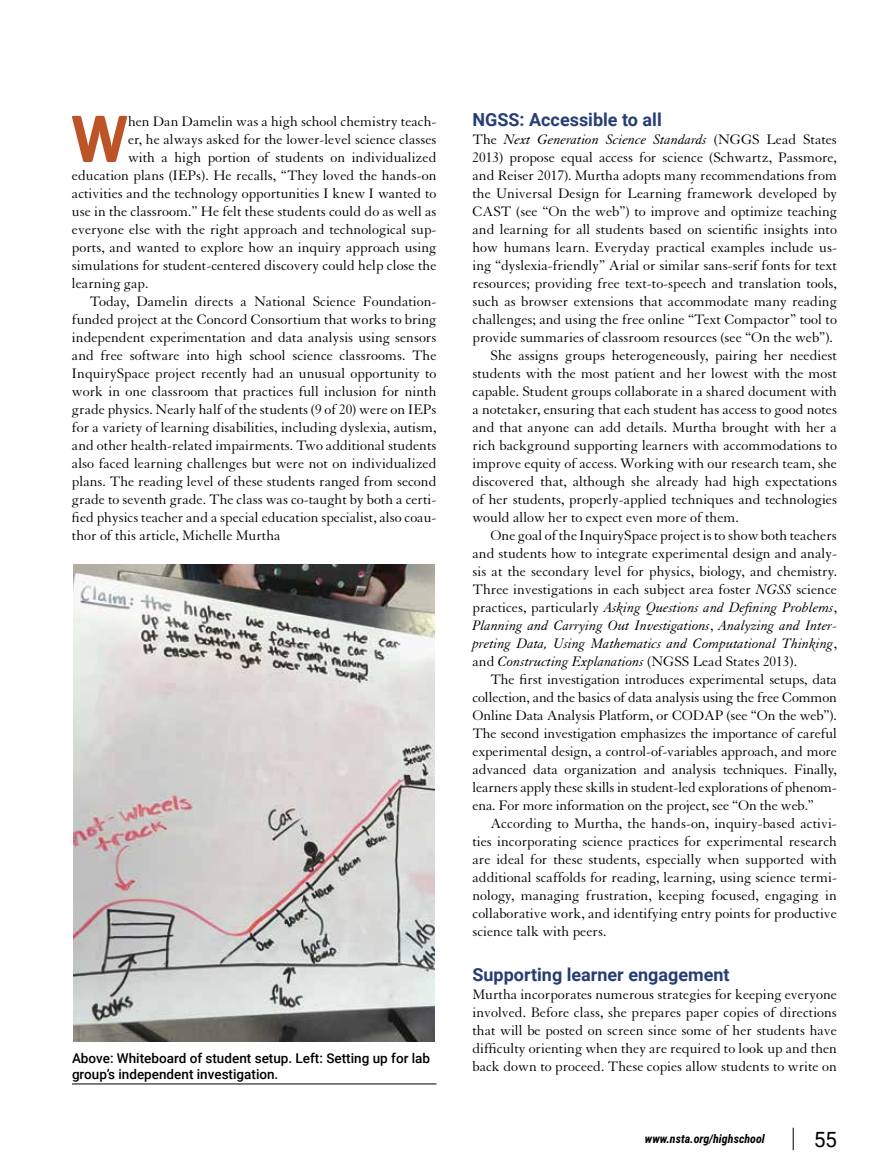
<style>
.page{position:relative;width:891px;height:1175px;background:#fff}
.page>*{position:absolute;margin:0;border:0;box-sizing:border-box;transform-origin:0 0}
.t1{font:600 67.95px "Geogrotesque";color:#bc5428}
.t2{font:21px "Roboto";color:#000}
.t3{font:700 18px "Roboto";color:#273e74}
.t4{font:15px/18px "Granjon LT Std";color:#000;text-align:justify}
.t5{font:italic 15px "Granjon LT Std";color:#000}
.t6{font:500 13.5px/16.5px "Roboto";color:#000}
.t7{font:italic 700 12px "Roboto Condensed";color:#000}
.s1{font-style:normal}
.s2{font-style:italic}
</style>
<div class="page">
<img style="left:74px;top:564px;width:361px;height:477px">
<hr style="left:72px;top:1083px;width:364px;height:1px;background:#000">
<svg style="left:793px;top:1127px;width:1px;height:23px"></svg>
<h1 class="t1" style="left:71px;top:96px;width:58px">W</h1>
<p class="t4" style="left:128px;top:113px;width:310px">hen Dan Damelin was a high school chemistry teach-</p>
<p class="t4" style="left:128px;top:131px;width:310px">er, he always asked for the lower-level science classes</p>
<p class="t4" style="left:128px;top:149px;width:310px">with a high portion of students on individualized</p>
<p class="t4" style="left:72px;top:167px;width:366px">education plans (IEPs). He recalls, “They loved the hands-on</p>
<p class="t4" style="left:72px;top:185px;width:366px">activities and the technology opportunities I knew I wanted to</p>
<p class="t4" style="left:72px;top:203px;width:366px">use in the classroom.” He felt these students could do as well as</p>
<p class="t4" style="left:72px;top:221px;width:366px">everyone else with the right approach and technological sup-</p>
<p class="t4" style="left:72px;top:239px;width:366px">ports, and wanted to explore how an inquiry approach using</p>
<p class="t4" style="left:72px;top:257px;width:366px">simulations for student-centered discovery could help close the</p>
<p class="t4" style="left:72px;top:275px;width:78px">learning gap.</p>
<p class="t4" style="left:90px;top:293px;width:348px">Today, Damelin directs a National Science Foundation-</p>
<p class="t4" style="left:72px;top:311px;width:366px">funded project at the Concord Consortium that works to bring</p>
<p class="t4" style="left:72px;top:329px;width:366px">independent experimentation and data analysis using sensors</p>
<p class="t4" style="left:72px;top:347px;width:366px">and free software into high school science classrooms. The</p>
<p class="t4" style="left:72px;top:365px;width:366px">InquirySpace project recently had an unusual opportunity to</p>
<p class="t4" style="left:72px;top:383px;width:366px">work in one classroom that practices full inclusion for ninth</p>
<p class="t4" style="left:72px;top:401px;width:366px">grade physics. Nearly half of the students (9 of 20) were on IEPs</p>
<p class="t4" style="left:72px;top:419px;width:366px">for a variety of learning disabilities, including dyslexia, autism,</p>
<p class="t4" style="left:72px;top:437px;width:366px">and other health-related impairments. Two additional students</p>
<p class="t4" style="left:72px;top:455px;width:366px">also faced learning challenges but were not on individualized</p>
<p class="t4" style="left:72px;top:473px;width:366px">plans. The reading level of these students ranged from second</p>
<p class="t4" style="left:72px;top:491px;width:366px">grade to seventh grade. The class was co-taught by both a certi-</p>
<p class="t4" style="left:72px;top:509px;width:366px">fied physics teacher and a special education specialist, also coau-</p>
<p class="t4" style="left:72px;top:527px;width:210px">thor of this article, Michelle Murtha</p>
<p class="t6" style="left:72px;top:1049px;width:360px">Above: Whiteboard of student setup. Left: Setting up for lab group’s independent investigation.</p>
<p class="t3" style="left:472px;top:107px;width:191px">NGSS: Accessible to all</p>
<p class="t5" style="left:472px;top:131px;width:366px"><span class="s1">The</span> Next Generation Science Standards <span class="s1">(NGGS Lead States</span></p>
<p class="t4" style="left:472px;top:149px;width:366px">2013) propose equal access for science (Schwartz, Passmore,</p>
<p class="t4" style="left:472px;top:167px;width:366px">and Reiser 2017). Murtha adopts many recommendations from</p>
<p class="t4" style="left:472px;top:185px;width:366px">the Universal Design for Learning framework developed by</p>
<p class="t4" style="left:472px;top:203px;width:366px">CAST (see “On the web”) to improve and optimize teaching</p>
<p class="t4" style="left:472px;top:221px;width:366px">and learning for all students based on scientific insights into</p>
<p class="t4" style="left:472px;top:239px;width:366px">how humans learn. Everyday practical examples include us-</p>
<p class="t4" style="left:472px;top:257px;width:366px">ing “dyslexia-friendly” Arial or similar sans-serif fonts for text</p>
<p class="t4" style="left:472px;top:275px;width:366px">resources; providing free text-to-speech and translation tools,</p>
<p class="t4" style="left:472px;top:293px;width:366px">such as browser extensions that accommodate many reading</p>
<p class="t4" style="left:472px;top:311px;width:366px">challenges; and using the free online “Text Compactor” tool to</p>
<p class="t4" style="left:472px;top:329px;width:362px">provide summaries of classroom resources (see “On the web”).</p>
<p class="t4" style="left:490px;top:347px;width:348px">She assigns groups heterogeneously, pairing her neediest</p>
<p class="t4" style="left:472px;top:365px;width:366px">students with the most patient and her lowest with the most</p>
<p class="t4" style="left:472px;top:383px;width:366px">capable. Student groups collaborate in a shared document with</p>
<p class="t4" style="left:472px;top:401px;width:366px">a notetaker, ensuring that each student has access to good notes</p>
<p class="t4" style="left:472px;top:419px;width:366px">and that anyone can add details. Murtha brought with her a</p>
<p class="t4" style="left:472px;top:437px;width:366px">rich background supporting learners with accommodations to</p>
<p class="t4" style="left:472px;top:455px;width:366px">improve equity of access. Working with our research team, she</p>
<p class="t4" style="left:472px;top:473px;width:366px">discovered that, although she already had high expectations</p>
<p class="t4" style="left:472px;top:491px;width:366px">of her students, properly-applied techniques and technologies</p>
<p class="t4" style="left:472px;top:509px;width:268px">would allow her to expect even more of them.</p>
<p class="t4" style="left:490px;top:527px;width:348px">One goal of the InquirySpace project is to show both teachers</p>
<p class="t4" style="left:472px;top:545px;width:366px">and students how to integrate experimental design and analy-</p>
<p class="t4" style="left:472px;top:563px;width:366px">sis at the secondary level for physics, biology, and chemistry.</p>
<p class="t4" style="left:472px;top:581px;width:366px">Three investigations in each subject area foster <span class="s2">NGSS</span> science</p>
<p class="t5" style="left:472px;top:599px;width:366px"><span class="s1">practices, particularly</span> Asking Questions and Defining Problems<span class="s1">,</span></p>
<p class="t5" style="left:472px;top:617px;width:366px">Planning and Carrying Out Investigations<span class="s1">,</span> Analyzing and Inter-</p>
<p class="t5" style="left:473px;top:635px;width:366px">preting Data, Using Mathematics and Computational Thinking<span class="s1">,</span></p>
<p class="t4" style="left:473px;top:653px;width:326px">and <span class="s2">Constructing Explanations</span> (NGSS Lead States 2013).</p>
<p class="t4" style="left:491px;top:671px;width:348px">The first investigation introduces experimental setups, data</p>
<p class="t4" style="left:473px;top:689px;width:366px">collection, and the basics of data analysis using the free Common</p>
<p class="t4" style="left:473px;top:707px;width:366px">Online Data Analysis Platform, or CODAP (see “On the web”).</p>
<p class="t4" style="left:473px;top:725px;width:366px">The second investigation emphasizes the importance of careful</p>
<p class="t4" style="left:473px;top:743px;width:366px">experimental design, a control-of-variables approach, and more</p>
<p class="t4" style="left:473px;top:761px;width:366px">advanced data organization and analysis techniques. Finally,</p>
<p class="t4" style="left:473px;top:779px;width:366px">learners apply these skills in student-led explorations of phenom-</p>
<p class="t4" style="left:473px;top:797px;width:343px">ena. For more information on the project, see “On the web.”</p>
<p class="t4" style="left:491px;top:815px;width:348px">According to Murtha, the hands-on, inquiry-based activi-</p>
<p class="t4" style="left:473px;top:833px;width:366px">ties incorporating science practices for experimental research</p>
<p class="t4" style="left:473px;top:851px;width:366px">are ideal for these students, especially when supported with</p>
<p class="t4" style="left:473px;top:869px;width:366px">additional scaffolds for reading, learning, using science termi-</p>
<p class="t4" style="left:473px;top:887px;width:366px">nology, managing frustration, keeping focused, engaging in</p>
<p class="t4" style="left:473px;top:905px;width:366px">collaborative work, and identifying entry points for productive</p>
<p class="t4" style="left:473px;top:923px;width:135px">science talk with peers.</p>
<p class="t3" style="left:472px;top:962px;width:259px">Supporting learner engagement</p>
<p class="t4" style="left:472px;top:986px;width:366px">Murtha incorporates numerous strategies for keeping everyone involved. Before class, she prepares paper copies of directions that will be posted on screen since some of her students have difficulty orienting when they are required to look up and then back down to proceed. These copies allow students to write on</p>
<p class="t7" style="left:645px;top:1130px;width:121px">www.nsta.org/highschool</p>
<h2 class="t2" style="left:814px;top:1124px;width:25px">55</h2>
</div>
